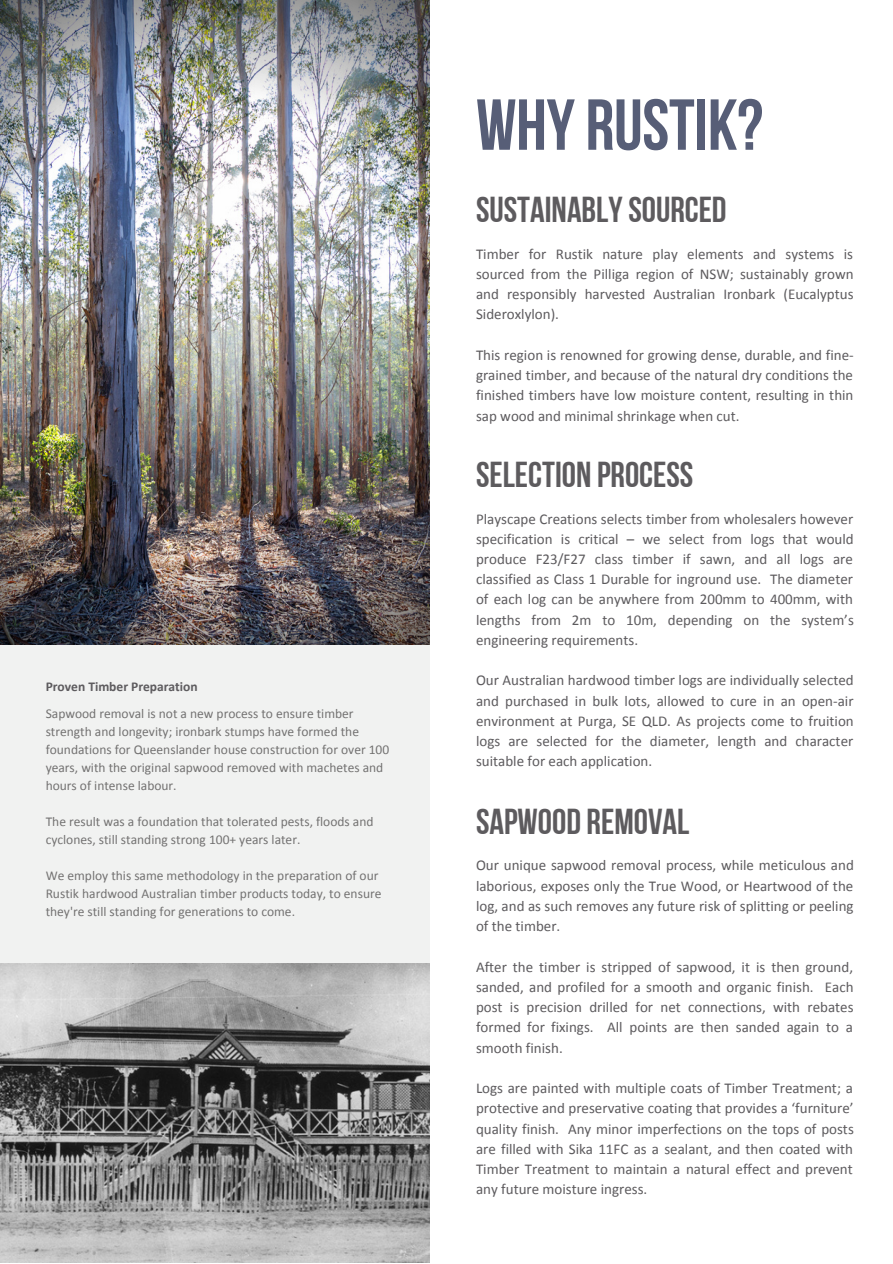
<style>
.page{position:relative;width:893px;height:1264px;background:#fff}
.page>*{position:absolute;margin:0;border:0;box-sizing:border-box;transform-origin:0 0}
.t1{font:72px "Bebas Neue Cyrillic";letter-spacing:-.005em;color:#575e77}
.t2{font:36px "Bebas Neue Cyrillic";color:#5d5b5e}
.t3{font:15px/20.2px "Calibri";color:#5d5b5e;text-align:justify}
.t4{font:13.5px/18px "Calibri";color:#3b3939}
.t5{font:700 13.5px "Calibri";color:#5d5b5e}
</style>
<div class="page">
<div style="left:0;top:631px;width:430px;height:337px;background:#f1f2f1"></div>
<img style="left:0;top:0;width:429px;height:644px">
<img style="left:0;top:963px;width:429px;height:299px">
<p class="t5" style="left:46px;top:680px;width:153px">Proven Timber Preparation</p>
<p class="t4" style="left:46px;top:705px;width:345px">Sapwood removal is not a new process to ensure timber strength and longevity; ironbark stumps have formed the foundations for Queenslander house construction for over 100 years, with the original sapwood removed with machetes and hours of intense labour.</p>
<p class="t4" style="left:46px;top:813px;width:329px">The result was a foundation that tolerated pests, floods and cyclones, still standing strong 100+ years later.</p>
<p class="t4" style="left:46px;top:867px;width:337px">We employ this same methodology in the preparation of our<br>Rustik hardwood Australian timber products today, to ensure they're still standing for generations to come.</p>
<h1 class="t1" style="left:476px;top:96px;width:288px">WHY RUSTIK?</h1>
<h2 class="t2" style="left:476px;top:195px;width:252px">SUSTAINABLYSOURCED</h2>
<p class="t3" style="left:476px;top:245px;width:379px">Timber for Rustik nature play elements and systems is sourced from the Pilliga region of NSW; sustainably grown and responsibly harvested Australian Ironbark (Eucalyptus Sideroxlylon).</p>
<p class="t3" style="left:476px;top:346px;width:379px">This region is renowned for growing dense, durable, and fine&shy;grained timber, and because of the natural dry conditions the finished timbers have low moisture content, resulting in thin sap wood and minimal shrinkage when cut.</p>
<h2 class="t2" style="left:476px;top:460px;width:219px">SELECTION PROCESS</h2>
<p class="t3" style="left:476px;top:509px;width:379px">Playscape Creations selects timber from wholesalers however specification is critical – we select from logs that would produce F23/F27 class timber if sawn, and all logs are classified as Class 1 Durable for inground use. The diameter of each log can be anywhere from 200mm to 400mm, with lengths from 2m to 10m, depending on the system’s engineering requirements.</p>
<p class="t3" style="left:476px;top:671px;width:379px">Our Australian hardwood timber logs are individually selected and purchased in bulk lots, allowed to cure in an open-air environment at Purga, SE QLD. As projects come to fruition logs are selected for the diameter, length and character suitable for each application.</p>
<h2 class="t2" style="left:476px;top:806px;width:215px">SAPWOOD REMOVAL</h2>
<p class="t3" style="left:476px;top:856px;width:379px">Our unique sapwood removal process, while meticulous and laborious, exposes only the True Wood, or Heartwood of the log, and as such removes any future risk of splitting or peeling of the timber.</p>
<p class="t3" style="left:476px;top:957px;width:379px">After the timber is stripped of sapwood, it is then ground, sanded, and profiled for a smooth and organic finish. Each post is precision drilled for net connections, with rebates formed for fixings. All points are then sanded again to a smooth finish.</p>
<p class="t3" style="left:476px;top:1079px;width:379px">Logs are painted with multiple coats of Timber Treatment; a protective and preservative coating that provides a ‘furniture’ quality finish. Any minor imperfections on the tops of posts are filled with Sika 11FC as a sealant, and then coated with Timber Treatment to maintain a natural effect and prevent any future moisture ingress.</p>
</div>
